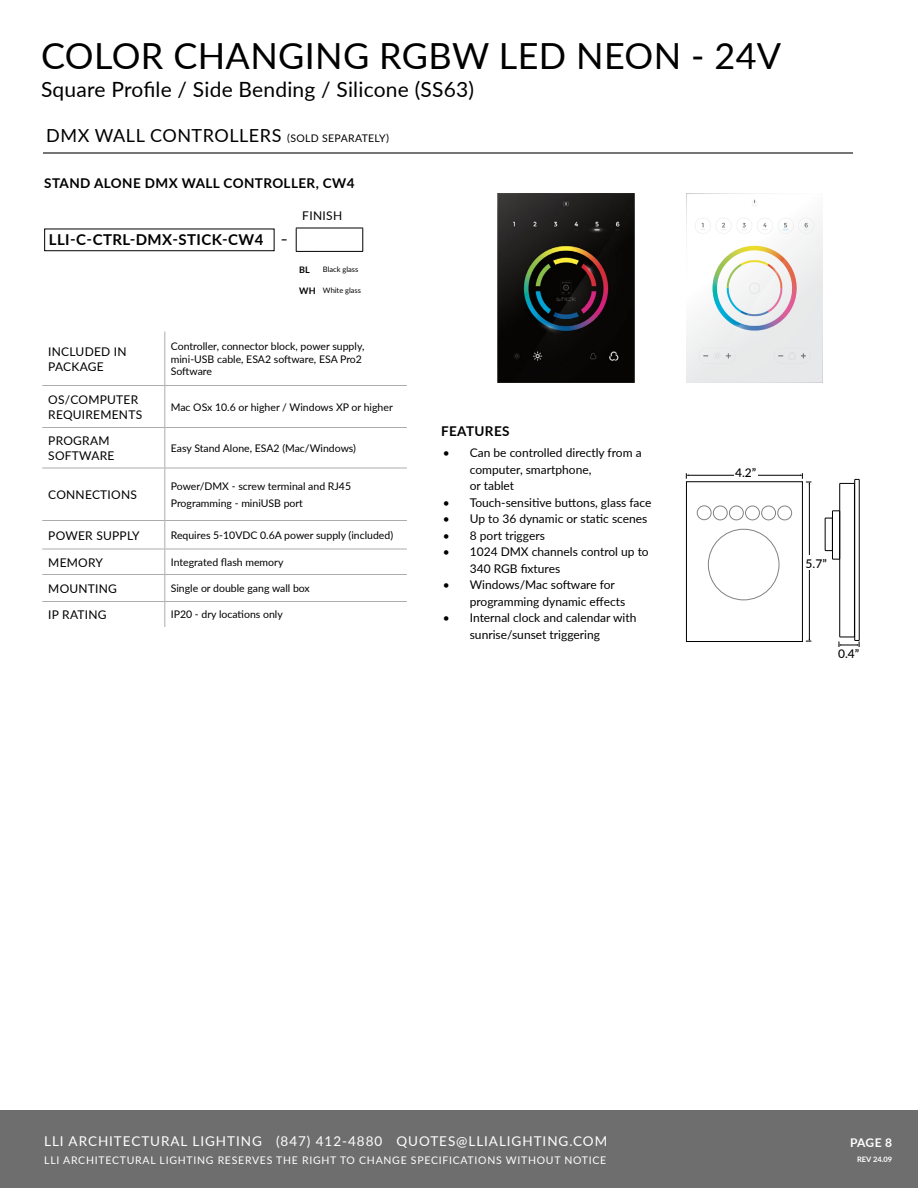
<style>
.page{position:relative;width:918px;height:1188px;background:#fff}
.page>*{position:absolute;margin:0;border:0;box-sizing:border-box;transform-origin:0 0}
.t1{font:36px "Lato";letter-spacing:.01em;color:#000}
.t2{font:21px "Lato";letter-spacing:.01em;color:#000}
.t3{font:18px "Lato";letter-spacing:.03em;color:#000}
.t4{font:700 15px "Lato";letter-spacing:.03em;color:#000}
.t5{font:13.5px "Lato";letter-spacing:.07em;color:#fff}
.t6{font:700 13.5px "Lato";letter-spacing:.03em;color:#000}
.t7{font:12px/16.5px "Lato";color:#000}
.t8{font:12px/14.4px "Lato";letter-spacing:.02em;color:#000}
.t9{font:500 12px "Lato";color:#000}
.t10{font:700 12px "Lato";color:#fff}
.t11{font:700 12px "Lato";color:#000}
.t12{font:10.5px/12.6px "Lato";color:#000}
.t13{font:10.5px "Lato";letter-spacing:.07em;color:#fff}
.t14{font:700 9px "Lato";color:#000}
.t15{font:7.5px "Lato";color:#000}
.t16{font:700 7.5px "Lato";color:#fff}
.s1{font-size:10.5px}
.s2{font-weight:700;font-size:9px}
</style>
<div class="page">
<hr style="left:164px;top:332px;width:1px;height:53px;background:#acacac">
<hr style="left:42px;top:385px;width:123px;height:1px;background:#acacac">
<hr style="left:165px;top:385px;width:242px;height:1px;background:#acacac">
<hr style="left:164px;top:386px;width:1px;height:41px;background:#acacac">
<hr style="left:42px;top:427px;width:123px;height:1px;background:#acacac">
<hr style="left:165px;top:427px;width:242px;height:1px;background:#acacac">
<hr style="left:164px;top:428px;width:1px;height:40px;background:#acacac">
<hr style="left:42px;top:468px;width:123px;height:1px;background:#acacac">
<hr style="left:165px;top:468px;width:242px;height:1px;background:#acacac">
<hr style="left:164px;top:468px;width:1px;height:52px;background:#acacac">
<hr style="left:42px;top:520px;width:123px;height:1px;background:#acacac">
<hr style="left:165px;top:520px;width:242px;height:1px;background:#acacac">
<hr style="left:42px;top:549px;width:123px;height:1px;background:#acacac">
<hr style="left:165px;top:549px;width:242px;height:1px;background:#acacac">
<hr style="left:42px;top:574px;width:123px;height:1px;background:#acacac">
<hr style="left:165px;top:574px;width:242px;height:1px;background:#acacac">
<hr style="left:42px;top:601px;width:123px;height:1px;background:#acacac">
<hr style="left:165px;top:601px;width:242px;height:1px;background:#acacac">
<svg style="left:164px;top:521px;width:1px;height:106px"></svg>
<img style="left:497px;top:194px;width:138px;height:189px">
<img style="left:686px;top:194px;width:137px;height:189px">
<div style="left:0;top:1110px;width:918px;height:78px;background:#6f6e6f"></div>
<hr style="left:43px;top:152px;width:810px;height:1px;background:#737577">
<div style="left:44px;top:229px;width:230px;height:22px;border:1px solid #000"></div>
<div style="left:686px;top:482px;width:117px;height:160px;border:1px solid #000"></div>
<hr style="left:688px;top:475px;width:113px;height:1px;background:#000">
<hr style="left:809px;top:484px;width:1px;height:155px;background:#000">
<svg style="left:800px;top:473px;width:11px;height:11px"></svg>
<svg style="left:806px;top:639px;width:5px;height:3px"></svg>
<div style="left:855px;top:479px;width:4px;height:162px;border:1px solid #000"></div>
<div style="left:840px;top:483px;width:15px;height:154px;border:1px solid #000"></div>
<div style="left:832px;top:511px;width:8px;height:48px;border:1px solid #000"></div>
<div style="left:825px;top:518px;width:8px;height:33px;border:1px solid #000"></div>
<svg style="left:839px;top:641px;width:21px;height:6px"></svg>
<div style="left:734px;top:466px;width:23px;height:13px;background:#fff"></div>
<div style="left:806px;top:556px;width:21px;height:14px;background:#fff"></div>
<div style="left:708px;top:529px;width:71px;height:71px;border:1px solid #000;border-radius:50%"></div>
<div style="left:697px;top:506px;width:14px;height:14px;border:1px solid #000;border-radius:50%"></div>
<div style="left:713px;top:506px;width:14px;height:14px;border:1px solid #000;border-radius:50%"></div>
<div style="left:729px;top:506px;width:15px;height:14px;border:1px solid #000;border-radius:50%"></div>
<div style="left:745px;top:506px;width:15px;height:14px;border:1px solid #000;border-radius:50%"></div>
<div style="left:761px;top:506px;width:15px;height:14px;border:1px solid #000;border-radius:50%"></div>
<div style="left:778px;top:506px;width:14px;height:14px;border:1px solid #000;border-radius:50%"></div>
<hr style="left:320px;top:228px;width:43px;height:1px;background:#000">
<svg style="left:362px;top:228px;width:1px;height:23px"></svg>
<svg style="left:296px;top:228px;width:24px;height:24px"></svg>
<hr style="left:320px;top:251px;width:43px;height:1px;background:#000">
<h1 class="t1" style="left:41px;top:30px;width:742px">COLOR CHANGING RGBW LED NEON - 24V</h1>
<h2 class="t2" style="left:41px;top:75px;width:435px">Square Profile / Side Bending / Silicone (SS63)</h2>
<h3 class="t3" style="left:46px;top:122px;width:344px">DMX WALL CONTROLLERS <span class="s1">(SOLD SEPARATELY)</span></h3>
<p class="t6" style="left:44px;top:173px;width:312px">STAND ALONE DMX WALL CONTROLLER, CW4</p>
<h3 class="t4" style="left:49px;top:229px;width:216px">LLI-C-CTRL-DMX-STICK-CW4</h3>
<p class="t11" style="left:281px;top:230px;width:8px">–</p>
<p class="t7" style="left:302px;top:207px;width:42px">FINISH</p>
<p class="t14" style="left:299px;top:263px;width:12px">BL</p>
<p class="t15" style="left:323px;top:264px;width:37px">Black glass</p>
<p class="t15" style="left:299px;top:285px;width:63px"><span class="s2">WH</span> White glass</p>
<p class="t8" style="left:48px;top:344px;width:80px">INCLUDED IN<br>PACKAGE</p>
<p class="t12" style="left:171px;top:340px;width:195px">Controller, connector block, power supply, mini-USB cable, ESA2 software, ESA Pro2<br>Software</p>
<p class="t8" style="left:48px;top:392px;width:95px">OS/COMPUTER<br>REQUIREMENTS</p>
<p class="t12" style="left:171px;top:400px;width:224px">Mac OSx 10.6 or higher / Windows XP or higher</p>
<p class="t8" style="left:48px;top:433px;width:68px">PROGRAM<br>SOFTWARE</p>
<p class="t12" style="left:171px;top:441px;width:187px">Easy Stand Alone, ESA2 (Mac/Windows)</p>
<p class="t8" style="left:48px;top:487px;width:90px">CONNECTIONS</p>
<p class="t12" style="left:171px;top:478px;width:182px;line-height:16.5px">Power/DMX - screw terminal and RJ45<br>Programming - miniUSB port</p>
<p class="t8" style="left:48px;top:528px;width:93px">POWER SUPPLY</p>
<p class="t12" style="left:171px;top:528px;width:224px">Requires 5-10VDC 0.6A power supply (included)</p>
<p class="t7" style="left:48px;top:553px;width:56px">MEMORY</p>
<p class="t12" style="left:171px;top:555px;width:114px">Integrated flash memory</p>
<p class="t8" style="left:48px;top:581px;width:70px">MOUNTING</p>
<p class="t12" style="left:171px;top:582px;width:141px">Single or double gang wall box</p>
<p class="t8" style="left:48px;top:607px;width:60px">IP RATING</p>
<p class="t12" style="left:171px;top:608px;width:114px">IP20 - dry locations only</p>
<p class="t6" style="left:441px;top:421px;width:70px">FEATURES</p>
<p class="t7" style="left:470px;top:444px;width:173px;text-indent:-27px">• Can be controlled directly from a computer, smartphone,<br>or tablet</p>
<p class="t7" style="left:443px;top:493px;width:210px">• Touch-sensitive buttons, glass face</p>
<p class="t7" style="left:443px;top:510px;width:206px">• Up to 36 dynamic or static scenes</p>
<p class="t7" style="left:443px;top:526px;width:104px">• 8 port triggers</p>
<p class="t7" style="left:470px;top:543px;width:180px;text-indent:-27px">• 1024 DMX channels control up to<br>340 RGB fixtures</p>
<p class="t7" style="left:470px;top:576px;width:157px;text-indent:-27px">• Windows/Mac software for programming dynamic effects</p>
<p class="t7" style="left:470px;top:609px;width:168px;text-indent:-27px">• Internal clock and calendar with sunrise/sunset triggering</p>
<p class="t9" style="left:735px;top:464px;width:23px">4.2”</p>
<p class="t9" style="left:806px;top:555px;width:23px">5.7”</p>
<p class="t9" style="left:838px;top:645px;width:23px">0.4”</p>
<p class="t5" style="left:44px;top:1131px;width:565px">LLI ARCHITECTURAL LIGHTING (847) 412-4880 QUOTES@LLIALIGHTING.COM</p>
<p class="t13" style="left:44px;top:1153px;width:564px">LLI ARCHITECTURAL LIGHTING RESERVES THE RIGHT TO CHANGE SPECIFICATIONS WITHOUT NOTICE</p>
<p class="t10" style="left:850px;top:1134px;width:44px">PAGE 8</p>
<p class="t16" style="left:857px;top:1154px;width:37px">REV 24.09</p>
</div>
